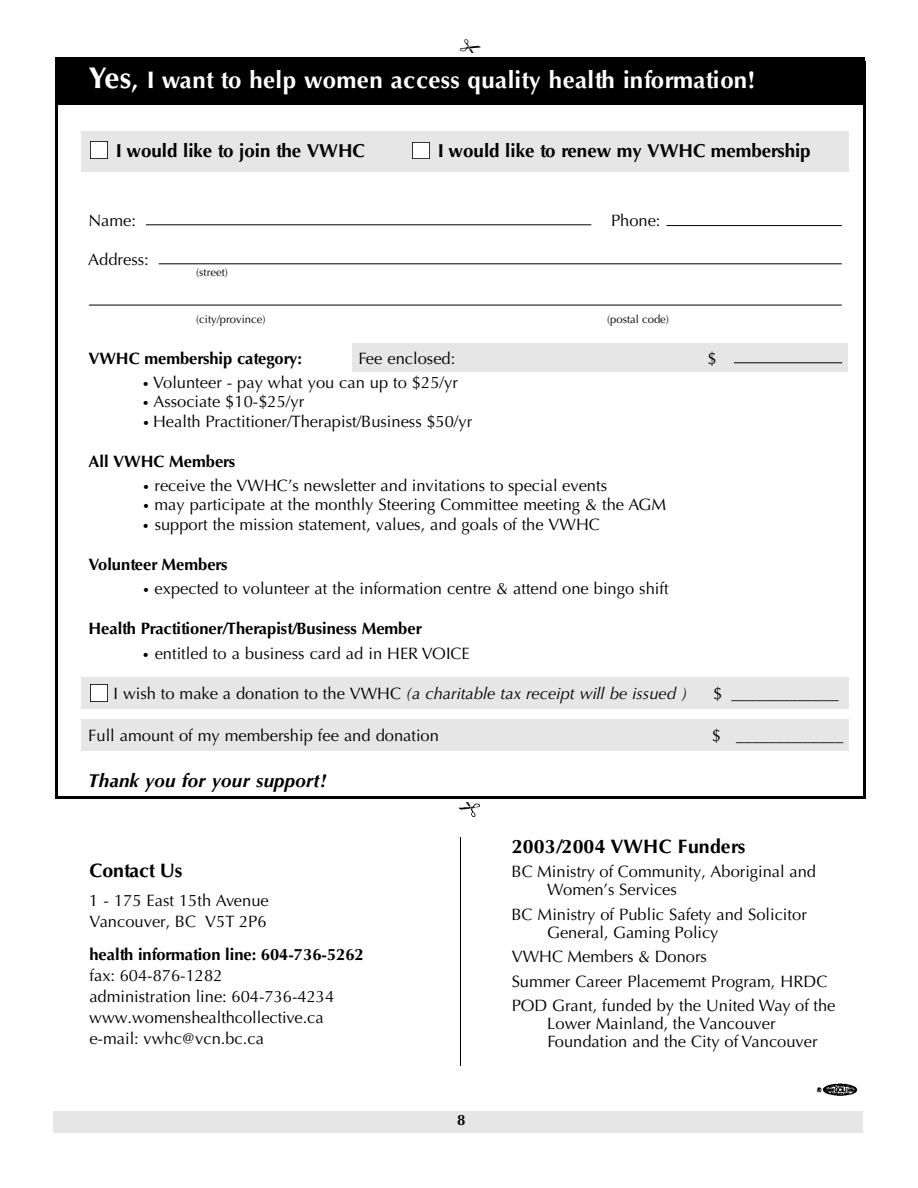
<style>
.page{position:relative;width:918px;height:1188px;background:#fff}
.page>*{position:absolute;margin:0;border:0;box-sizing:border-box;transform-origin:0 0}
.t1{font:700 24px "Optima";letter-spacing:.015em;color:#fff}
.t2{font:700 19.5px "Optima";letter-spacing:.02em;color:#000}
.t3{font:700 19.5px "Optima";color:#000}
.t4{font:700 18.75px "Optima";color:#000}
.t5{font:italic 700 18.75px "Optima";letter-spacing:.01em;color:#000}
.t6{font:16.5px/21px "Optima";color:#000}
.t7{font:700 16.5px "Optima";color:#000}
.t8{font:italic 16.5px "Optima";color:#000}
.t9{font:700 15px "Optima";color:#000}
.t10{font:11.25px "Optima";color:#000}
.s1{font-size:30px}
.s2{font-size:12px}
.s3{font-style:normal}
</style>
<div class="page">
<div style="left:53px;top:1111px;width:810px;height:22px;background:#e6e6e6"></div>
<img style="left:816px;top:1083px;width:42px;height:13px">
<div style="left:56px;top:57px;width:810px;height:48px;background:#000"></div>
<img style="left:56px;top:105px;width:810px;height:693px">
<img style="left:90px;top:142px;width:17px;height:17px">
<img style="left:413px;top:142px;width:17px;height:17px">
<hr style="left:146px;top:225px;width:445px;height:1px;background:#000">
<hr style="left:667px;top:225px;width:174px;height:1px;background:#000">
<hr style="left:159px;top:264px;width:682px;height:1px;background:#000">
<hr style="left:89px;top:305px;width:752px;height:1px;background:#000">
<hr style="left:734px;top:363px;width:108px;height:1px;background:#000">
<img style="left:91px;top:685px;width:17px;height:17px">
<hr style="left:460px;top:837px;width:1px;height:228px;background:#000">
<img style="left:458px;top:803px;width:22px;height:14px">
<h1 class="t1" style="left:88px;top:70px;width:669px"><span class="s1">Ye s</span>, I want to help women access quality health information!</h1>
<p class="t4" style="left:116px;top:143px;width:251px">I would like to join the VWHC</p>
<p class="t4" style="left:421px;top:143px;width:391px">I I would like to renew my VWHC membership</p>
<p class="t6" style="left:88px;top:212px;width:49px">Name:</p>
<p class="t6" style="left:611px;top:212px;width:51px">Phone:</p>
<p class="t6" style="left:88px;top:251px;width:62px">Address:</p>
<p class="t10" style="left:196px;top:267px;width:33px">(street)</p>
<p class="t10" style="left:196px;top:314px;width:71px">(city/province)</p>
<p class="t10" style="left:607px;top:314px;width:63px">(postal code)</p>
<p class="t7" style="left:88px;top:351px;width:215px">VWHC membership category:</p>
<p class="t6" style="left:358px;top:349px;width:98px">Fee enclosed:</p>
<p class="t6" style="left:708px;top:349px;width:11px">$</p>
<p class="t6" style="left:142px;top:373px;width:317px"><span class="s2">•</span> Volunteer - pay what you can up to $25/yr</p>
<p class="t6" style="left:142px;top:393px;width:163px"><span class="s2">•</span> Associate $10-$25/yr</p>
<p class="t6" style="left:143px;top:412px;width:331px"><span class="s2">•</span> Health Practitioner/Therapist/Business $50/yr</p>
<p class="t7" style="left:89px;top:454px;width:148px">All VWHC Members</p>
<p class="t6" style="left:142px;top:476px;width:466px"><span class="s2">•</span> receive the VWHC’s newsletter and invitations to special events</p>
<p class="t6" style="left:142px;top:496px;width:525px"><span class="s2">•</span> may participate at the monthly Steering Committee meeting &amp; the AGM</p>
<p class="t6" style="left:142px;top:515px;width:459px"><span class="s2">•</span> support the mission statement, values, and goals of the VWHC</p>
<p class="t7" style="left:88px;top:558px;width:141px">Volunteer Members</p>
<p class="t6" style="left:142px;top:580px;width:528px"><span class="s2">•</span> expected to volunteer at the information centre &amp; attend one bingo shift</p>
<p class="t7" style="left:88px;top:622px;width:334px">Health Practitioner/Therapist/Business Member</p>
<p class="t6" style="left:142px;top:644px;width:329px"><span class="s2">•</span> entitled to a business card ad in HER VOICE</p>
<p class="t8" style="left:114px;top:686px;width:576px"><span class="s3">I wish to make a donation to the VWHC</span> (a charitable tax receipt will be issued )</p>
<p class="t6" style="left:713px;top:684px;width:127px">$ _____________</p>
<p class="t6" style="left:88px;top:727px;width:352px">Full amount of my membership fee and donation</p>
<p class="t6" style="left:712px;top:727px;width:133px">$ _____________</p>
<p class="t5" style="left:88px;top:773px;width:240px">Thank you for your support !</p>
<p class="t3" style="left:89px;top:862px;width:95px">Contact Us</p>
<p class="t6" style="left:89px;top:891px;width:181px">1 - 175 East 15th Avenue<br>Vancouver, BC V5T 2P6</p>
<p class="t7" style="left:89px;top:948px;width:276px">health information line: 604-736-5262</p>
<p class="t6" style="left:89px;top:967px;width:246px">fax: 604-876-1282<br>administration line: 604-736-4234 www.womenshealthcollective.ca e-mail: vwhc@vcn.bc.ca</p>
<p class="t9" style="left:457px;top:1114px;width:10px">8</p>
<p class="t2" style="left:512px;top:838px;width:235px">2003/2004 VWHC Funders</p>
<p class="t6" style="left:547px;top:864px;width:270px;line-height:18px;text-indent:-36px">BC Ministry of Community, Aboriginal and<br>Women’s Services</p>
<p class="t6" style="left:547px;top:907px;width:261px;line-height:18px;text-indent:-36px">BC Ministry of Public Safety and Solicitor<br>General, Gaming Policy</p>
<p class="t6" style="left:512px;top:946px;width:325px;line-height:24.6px">VWHC Members &amp; Donors<br>Summer Career Placememt Program, HRDC<br>POD Grant, funded by the United Way of the</p>
<p class="t6" style="left:547px;top:1016px;width:272px;line-height:18px">Lower Mainland, the Vancouver<br>Foundation and the City of Vancouver</p>
</div>
